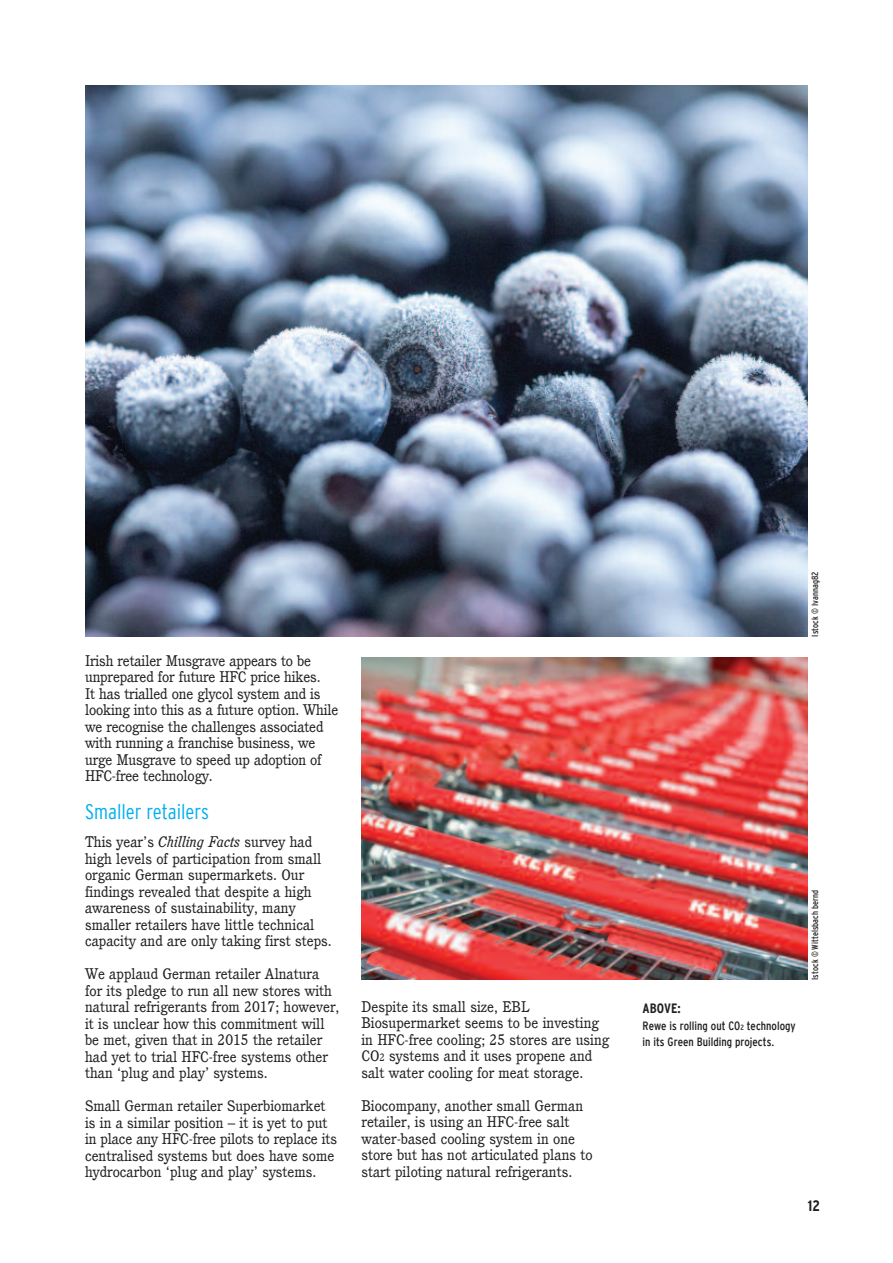
<style>
.page{position:relative;width:893px;height:1263px;background:#fff}
.page>*{position:absolute;margin:0;border:0;box-sizing:border-box;transform-origin:0 0}
.t1{font:300 condensed 21px "Interstate";color:#00aeef}
.t2{font:15px/16.5px "Cushing";color:#231f20}
.t3{font:700 condensed 15px "Interstate";color:#231f20}
.t4{font:700 condensed 13.5px "Interstate";color:#231f20}
.t5{font:condensed 12px/16.5px "Interstate";color:#231f20}
.t6{font:condensed 9px "Interstate";color:#231f20}
.s1{font-style:italic}
.s2{font-size:10.5px}
.s3{font-size:7.5px}
</style>
<div class="page">
<img style="left:361px;top:658px;width:447px;height:322px">
<img style="left:85px;top:85px;width:723px;height:551px">
<p class="t2" style="left:85px;top:652px;width:255px">Irish retailer Musgrave appears to be unprepared for future HFC price hikes.<br>It has trialled one glycol system and is looking into this as a future option. While we recognise the challenges associated with running a franchise business, we urge Musgrave to speed up adoption of HFC-free technology.</p>
<h1 class="t1" style="left:85px;top:799px;width:125px">Smaller retailers</h1>
<p class="t2" style="left:85px;top:833px;width:248px">This year’s <span class="s1">Chilling Facts</span> survey had high levels of participation from small organic German supermarkets. Our findings revealed that despite a high awareness of sustainability, many smaller retailers have little technical capacity and are only taking first steps.</p>
<p class="t2" style="left:85px;top:965px;width:256px">We applaud German retailer Alnatura for its pledge to run all new stores with natural refrigerants from 2017; however, it is unclear how this commitment will be met, given that in 2015 the retailer had yet to trial HFC-free systems other than ‘plug and play’ systems.</p>
<p class="t2" style="left:85px;top:1097px;width:253px">Small German retailer Superbiomarket is in a similar position – it is yet to put in place any HFC-free pilots to replace its centralised systems but does have some hydrocarbon ‘plug and play’ systems.</p>
<p class="t2" style="left:361px;top:998px;width:249px">Despite its small size, EBL Biosupermarket seems to be investing in HFC-free cooling; 25 stores are using CO<span class="s2">2</span> systems and it uses propene and salt water cooling for meat storage.</p>
<p class="t2" style="left:361px;top:1097px;width:233px">Biocompany, another small German retailer, is using an HFC-free salt water-based cooling system in one store but has not articulated plans to start piloting natural refrigerants.</p>
<p class="t6" style="left:810px;top:636px;width:66px;rotate:-90deg">Istock © Ivannag82</p>
<p class="t4" style="left:643px;top:1001px;width:40px">ABOVE:</p>
<p class="t5" style="left:643px;top:1017px;width:155px">Rewe is rolling out CO<span class="s3">2</span> technology in its Green Building projects.</p>
<p class="t6" style="left:810px;top:980px;width:92px;rotate:-90deg">Istock © Wittelsbach bernd</p>
<p class="t3" style="left:808px;top:1197px;width:14px">12</p>
</div>
